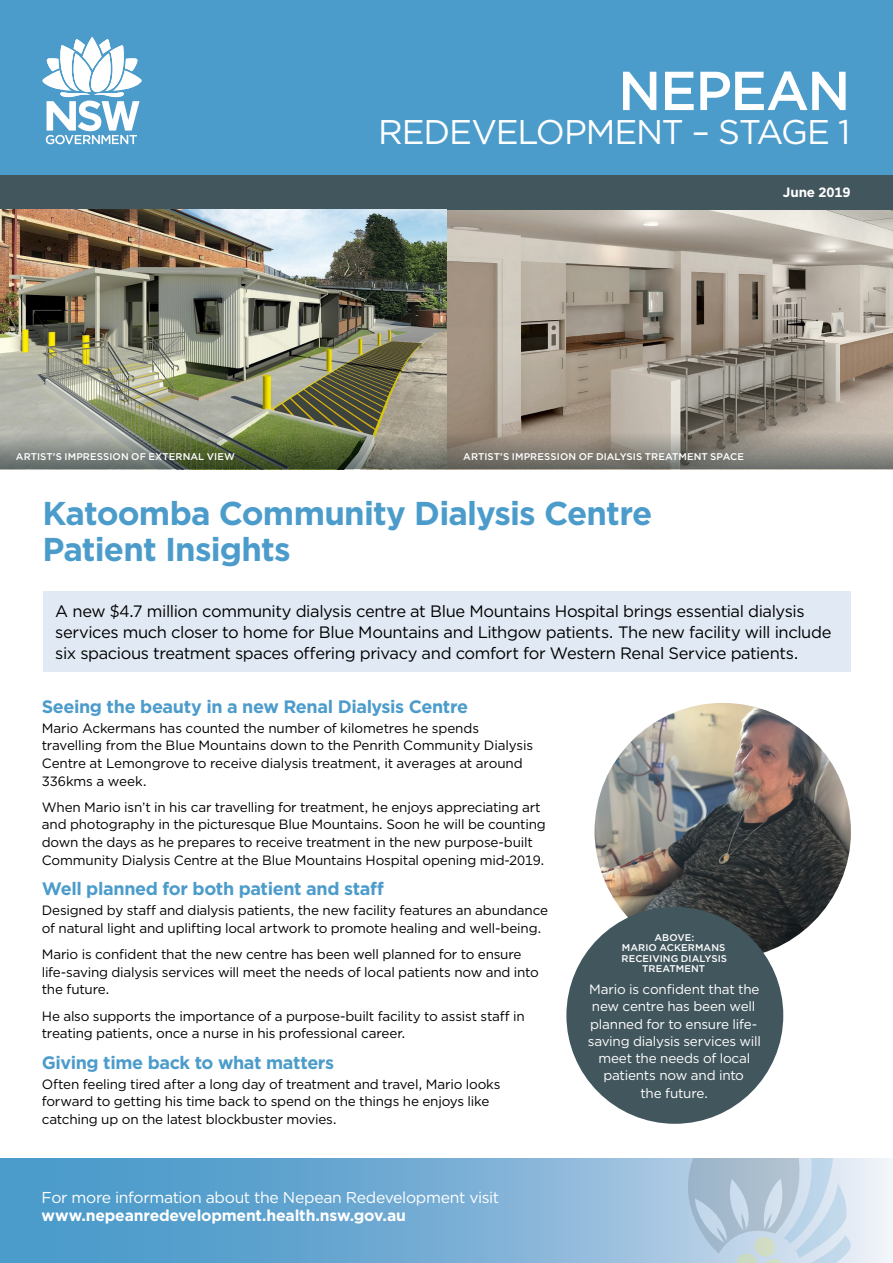
<style>
.page{position:relative;width:893px;height:1263px;background:#fff}
.page>*{position:absolute;margin:0;border:0;box-sizing:border-box;transform-origin:0 0}
.t1{font:500 54.75px "Gotham";letter-spacing:-.025em;color:#fff}
.t2{font:34.2px "Gotham";letter-spacing:-.035em;color:#fff}
.t3{font:700 33px/36px "Gotham";letter-spacing:-.025em;color:#4c9ccb}
.t4{font:700 18px "Gotham";letter-spacing:-.02em;color:#4c9ccb}
.t5{font:16.5px/21px "Gotham";letter-spacing:-.025em;color:#000}
.t6{font:15.75px "Gotham";letter-spacing:-.02em;color:#fff}
.t7{font:700 15.75px "Gotham";letter-spacing:-.015em;color:#fff}
.t8{font:13.5px/17.7px "Gotham";letter-spacing:-.015em;color:#000}
.t9{font:13.5px/17.2px "Gotham";letter-spacing:-.015em;color:#fff;text-align:center}
.t10{font:700 13.5px "Gotham";letter-spacing:-.005em;color:#fff}
.t11{font:500 9.75px/10.5px "Gotham";letter-spacing:.01em;color:#fff;text-align:center}
</style>
<div class="page">
<img style="left:0;top:210px;width:893px;height:212px">
<img style="left:595px;top:703px;width:256px;height:256px;border-radius:128px">
<div style="left:0;top:0;width:893px;height:179px;background:#4c9ccb"></div>
<svg style="left:43px;top:37px;width:99px;height:107px"></svg>
<hr style="left:60px;top:92px;width:27px;height:3px;background:#fff">
<div style="left:0;top:176px;width:893px;height:34px;background:#42565d"></div>
<svg style="left:0;top:1158px;width:892px;height:105px;background:#75aed4"></svg>
<svg style="left:684px;top:1158px;width:168px;height:105px;background:#bbcfdf"></svg>
<div style="left:566px;top:907px;width:217px;height:217px;background:#42565d;border-radius:50%"></div>
<svg style="left:0;top:422px;width:893px;height:47px;background:#838473"></svg>
<div style="left:43px;top:591px;width:807px;height:81px;background:#e1eaf4"></div>
<h1 class="t1" style="left:618px;top:55px;width:234px">NEPEAN</h1>
<h2 class="t2" style="left:378px;top:110px;width:474px">REDEVELOPMENT – STAGE 1</h2>
<p class="t10" style="left:783px;top:183px;width:69px">June 2019</p>
<p class="t11" style="left:16px;top:451px;width:220px">ARTIST’S IMPRESSION OF EXTERNAL VIEW</p>
<p class="t11" style="left:463px;top:451px;width:282px">ARTIST’S IMPRESSION OF DIALYSIS TREATMENT SPACE</p>
<h3 class="t3" style="left:43px;top:495px;width:611px">Katoomba Community Dialysis Centre<br>Patient Insights</h3>
<p class="t5" style="left:55px;top:601px;width:778px">A new $4.7 million community dialysis centre at Blue Mountains Hospital brings essential dialysis services much closer to home for Blue Mountains and Lithgow patients. The new facility will include six spacious treatment spaces offering privacy and comfort for Western Renal Service patients.</p>
<h3 class="t4" style="left:42px;top:694px;width:428px">Seeing the beauty in a new Renal Dialysis Centre</h3>
<p class="t8" style="left:42px;top:719px;width:493px">Mario Ackermans has counted the number of kilometres he spends travelling from the Blue Mountains down to the Penrith Community Dialysis Centre at Lemongrove to receive dialysis treatment, it averages at around 336kms a week.</p>
<p class="t8" style="left:42px;top:798px;width:505px">When Mario isn’t in his car travelling for treatment, he enjoys appreciating art and photography in the picturesque Blue Mountains. Soon he will be counting down the days as he prepares to receive treatment in the new purpose-built Community Dialysis Centre at the Blue Mountains Hospital opening mid-2019.</p>
<h3 class="t4" style="left:42px;top:877px;width:344px">Well planned for both patient and staff</h3>
<p class="t8" style="left:42px;top:901px;width:508px">Designed by staff and dialysis patients, the new facility features an abundance of natural light and uplifting local artwork to promote healing and well-being.</p>
<p class="t8" style="left:42px;top:945px;width:499px">Mario is confident that the new centre has been well planned for to ensure life-saving dialysis services will meet the needs of local patients now and into the future.</p>
<p class="t8" style="left:42px;top:1006px;width:485px">He also supports the importance of a purpose-built facility to assist staff in treating patients, once a nurse in his professional career.</p>
<h3 class="t4" style="left:42px;top:1050px;width:294px">Giving time back to what matters</h3>
<p class="t8" style="left:42px;top:1075px;width:460px">Often feeling tired after a long day of treatment and travel, Mario looks forward to getting his time back to spend on the things he enjoys like catching up on the latest blockbuster movies.</p>
<p class="t6" style="left:42px;top:1187px;width:459px">For more information about the Nepean Redevelopment visit</p>
<p class="t7" style="left:42px;top:1205px;width:366px">www.nepeanredevelopment.health.nsw.gov.au</p>
<p class="t11" style="left:622px;top:932px;width:107px">ABOVE:<br>MARIO ACKERMANS<br>RECEIVING DIALYSIS<br>TREATMENT</p>
<p class="t9" style="left:588px;top:980px;width:175px">Mario is confident that the new centre has been well planned for to ensure life&shy;saving dialysis services will meet the needs of local patients now and into<br>the future.</p>
</div>
